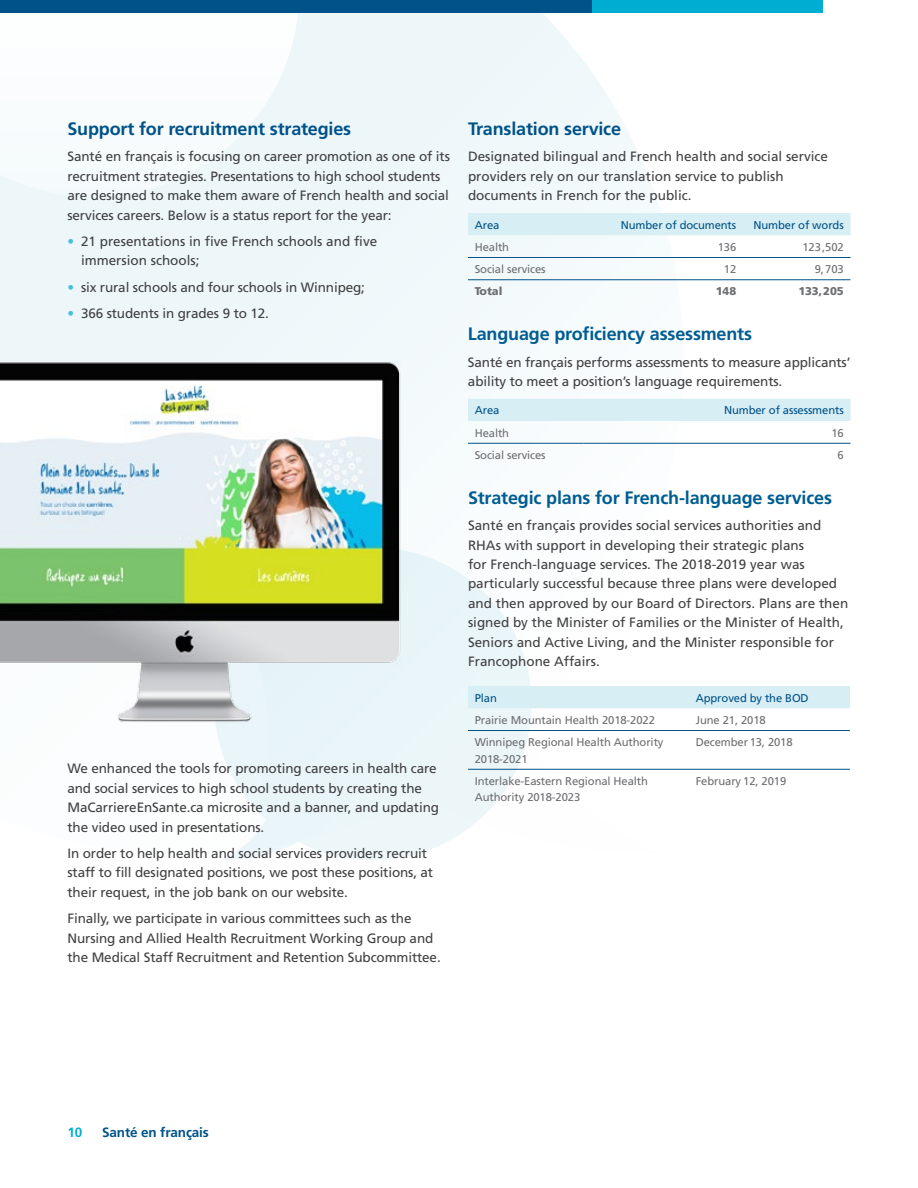
<style>
.page{position:relative;width:918px;height:1188px;background:#fff}
.page>*{position:absolute;margin:0;border:0;box-sizing:border-box;transform-origin:0 0}
.t1{font:700 18px "Frutiger";letter-spacing:-.01em;color:#005d91}
.t2{font:700 18px "Frutiger";letter-spacing:-.01em;color:#005288}
.t3{font:13.5px/19.5px "Frutiger";letter-spacing:-.01em;color:#414042}
.t4{font:700 13.5px "Frutiger";letter-spacing:-.01em;color:#005288}
.t5{font:700 13.5px "Frutiger";color:#00add2}
.t6{font:11.25px/16.5px "Frutiger";letter-spacing:-.01em;color:#6d6e71}
.t7{font:11.25px "Frutiger";letter-spacing:-.01em;color:#005288}
.t8{font:900 11.25px "Frutiger";letter-spacing:-.01em;color:#6d6e71}
.s1{color:#43c0d9}
</style>
<div class="page">
<svg style="left:0;top:13px;width:683px;height:756px;fill:#f2f9fb"></svg>
<svg style="left:0;top:741px;width:214px;height:28px"></svg>
<svg style="left:0;top:13px;width:299px;height:184px"></svg>
<div style="left:0;top:0;width:592px;height:13px;background:#005288"></div>
<div style="left:592px;top:0;width:232px;height:13px;background:#00add2"></div>
<svg style="left:214px;top:547px;width:317px;height:313px;fill:#ecf6f9"></svg>
<div style="left:468px;top:213px;width:382px;height:22px;background:#d7eef4"></div>
<hr style="left:468px;top:257px;width:135px;height:1px;background:#005288">
<hr style="left:603px;top:257px;width:140px;height:1px;background:#005288">
<hr style="left:743px;top:257px;width:107px;height:1px;background:#005288">
<hr style="left:468px;top:279px;width:135px;height:1px;background:#005288">
<hr style="left:603px;top:279px;width:140px;height:1px;background:#005288">
<hr style="left:743px;top:279px;width:107px;height:1px;background:#005288">
<div style="left:468px;top:399px;width:382px;height:22px;background:#d7eef4"></div>
<hr style="left:468px;top:443px;width:116px;height:1px;background:#005288">
<hr style="left:584px;top:443px;width:267px;height:1px;background:#005288">
<div style="left:468px;top:686px;width:382px;height:22px;background:#d7eef4"></div>
<hr style="left:468px;top:730px;width:221px;height:1px;background:#005288">
<hr style="left:689px;top:730px;width:161px;height:1px;background:#005288">
<hr style="left:468px;top:769px;width:221px;height:1px;background:#005288">
<hr style="left:689px;top:769px;width:161px;height:1px;background:#005288">
<img style="left:0;top:334px;width:450px;height:407px">
<h1 class="t2" style="left:68px;top:118px;width:285px">Support for recruitment strategies</h1>
<p class="t3" style="left:68px;top:147px;width:384px">Santé en français is focusing on career promotion as one of its recruitment strategies. Presentations to high school students are designed to make them aware of French health and social services careers. Below is a status report for the year:</p>
<p class="t3" style="left:81px;top:231px;width:298px;text-indent:-14px"><span class="s1">•</span> 21 presentations in five French schools and five immersion schools;</p>
<p class="t3" style="left:68px;top:277px;width:299px"><span class="s1">•</span> six rural schools and four schools in Winnipeg;</p>
<p class="t3" style="left:68px;top:303px;width:203px"><span class="s1">•</span> 366 students in grades 9 to 12.</p>
<p class="t3" style="left:68px;top:759px;width:373px">We enhanced the tools for promoting careers in health care and social services to high school students by creating the MaCarriereEnSante.ca microsite and a banner, and updating the video used in presentations.</p>
<p class="t3" style="left:68px;top:843px;width:367px">In order to help health and social services providers recruit staff to fill designated positions, we post these positions, at their request, in the job bank on our website.</p>
<p class="t3" style="left:68px;top:909px;width:375px">Finally, we participate in various committees such as the<br>Nursing and Allied Health Recruitment Working Group and the Medical Staff Recruitment and Retention Subcommittee.</p>
<h1 class="t2" style="left:468px;top:118px;width:155px">Translation service</h1>
<p class="t3" style="left:468px;top:147px;width:362px">Designated bilingual and French health and social service providers rely on our translation service to publish documents in French for the public.</p>
<p class="t7" style="left:475px;top:218px;width:26px">Area</p>
<p class="t7" style="left:621px;top:218px;width:117px">Number of documents</p>
<p class="t7" style="left:753px;top:218px;width:92px">Number of words</p>
<p class="t6" style="left:475px;top:238px;width:36px">Health</p>
<p class="t6" style="left:718px;top:238px;width:20px">136</p>
<p class="t6" style="left:802px;top:238px;width:43px">123,502</p>
<p class="t6" style="left:475px;top:261px;width:72px">Social services</p>
<p class="t6" style="left:724px;top:261px;width:14px">12</p>
<p class="t6" style="left:815px;top:261px;width:30px">9,703</p>
<p class="t8" style="left:475px;top:285px;width:29px">Total</p>
<p class="t8" style="left:716px;top:285px;width:22px">148</p>
<p class="t8" style="left:798px;top:285px;width:47px">133,205</p>
<h1 class="t1" style="left:468px;top:323px;width:286px">Language proficiency assessments</h1>
<p class="t3" style="left:468px;top:352px;width:384px">Santé en français performs assessments to measure applicants’ ability to meet a position’s language requirements.</p>
<p class="t7" style="left:475px;top:404px;width:26px">Area</p>
<p class="t7" style="left:724px;top:404px;width:121px">Number of assessments</p>
<p class="t6" style="left:475px;top:424px;width:36px">Health</p>
<p class="t6" style="left:831px;top:424px;width:14px">16</p>
<p class="t6" style="left:475px;top:447px;width:72px">Social services</p>
<p class="t6" style="left:837px;top:447px;width:8px">6</p>
<h1 class="t1" style="left:468px;top:487px;width:365px">Strategic plans for French-language services</h1>
<p class="t3" style="left:468px;top:515px;width:382px">Santé en français provides social services authorities and RHAs with support in developing their strategic plans<br>for French-language services. The 2018-2019 year was particularly successful because three plans were developed and then approved by our Board of Directors. Plans are then signed by the Minister of Families or the Minister of Health, Seniors and Active Living, and the Minister responsible for Francophone Affairs.</p>
<p class="t7" style="left:475px;top:691px;width:24px">Plan</p>
<p class="t7" style="left:696px;top:691px;width:114px">Approved by the BOD</p>
<p class="t6" style="left:475px;top:712px;width:182px">Prairie Mountain Health 2018-2022</p>
<p class="t6" style="left:696px;top:712px;width:71px">June 21, 2018</p>
<p class="t6" style="left:475px;top:734px;width:190px">Winnipeg Regional Health Authority<br>2018-2021</p>
<p class="t6" style="left:696px;top:734px;width:98px">December 13, 2018</p>
<p class="t6" style="left:475px;top:773px;width:175px">Interlake-Eastern Regional Health<br>Authority 2018-2023</p>
<p class="t6" style="left:696px;top:773px;width:92px">February 12, 2019</p>
<p class="t5" style="left:68px;top:1125px;width:16px">10</p>
<p class="t4" style="left:102px;top:1125px;width:108px">Santé en français</p>
</div>
